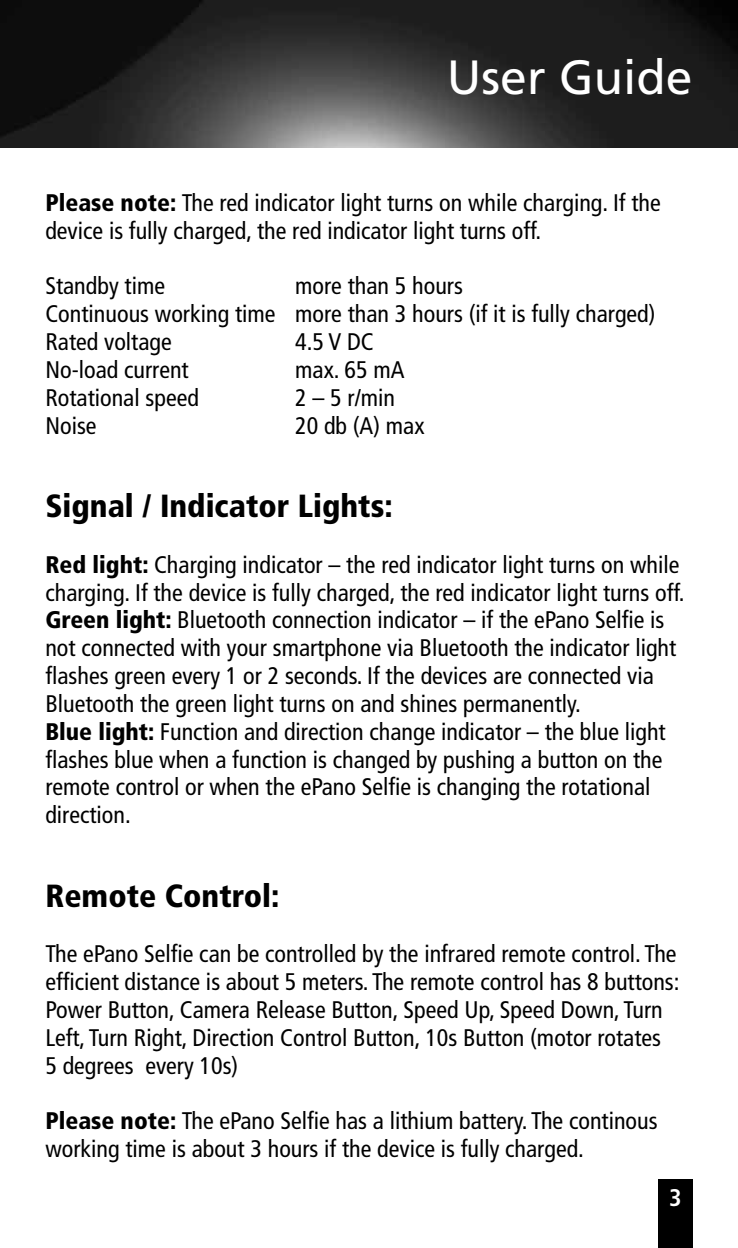
<style>
.page{position:relative;width:738px;height:1248px;background:#fff}
.page>*{position:absolute;margin:0;border:0;box-sizing:border-box;transform-origin:0 0}
.t1{font:48px "Frutiger";color:#fff}
.t2{font:900 condensed 32px "Frutiger";color:#000}
.t3{font:condensed 24px/28px "Frutiger";color:#000}
.t4{font:700 condensed 24px "Frutiger";color:#fff}
.s1{font-weight:900}
</style>
<div class="page">
<div style="left:658px;top:1179px;width:34px;height:68px;background:#000"></div>
<img style="left:0;top:0;width:737px;height:147px">
<h1 class="t1" style="left:446px;top:49px;width:247px">User Guide</h1>
<p class="t3" style="left:45px;top:189px;width:616px"><span class="s1">Please note:</span> The red indicator light turns on while charging. If the device is fully charged, the red indicator light turns off.</p>
<p class="t3" style="left:45px;top:272px;width:121px">Standby time</p>
<p class="t3" style="left:45px;top:272px;width:611px;text-indent:249px">more than 5 hours<br>Continuous working time more than 3 hours (if it is fully charged)<br>Rated voltage</p>
<p class="t3" style="left:295px;top:328px;width:80px">4.5 V DC</p>
<p class="t3" style="left:45px;top:356px;width:145px">No-load current</p>
<p class="t3" style="left:295px;top:356px;width:111px">max. 65 mA</p>
<p class="t3" style="left:45px;top:383px;width:155px">Rotational speed</p>
<p class="t3" style="left:295px;top:383px;width:101px">2 – 5 r/min</p>
<p class="t3" style="left:45px;top:411px;width:53px">Noise</p>
<p class="t3" style="left:295px;top:411px;width:131px">20 db (A) max</p>
<h2 class="t2" style="left:45px;top:486px;width:348px">Signal / Indicator Lights:</h2>
<p class="t3" style="left:45px;top:550px;width:640px"><span class="s1">Red light:</span> Charging indicator – the red indicator light turns on while charging. If the device is fully charged, the red indicator light turns off.<br><span class="s1">Green light:</span> Bluetooth connection indicator – if the ePano Selfie is not connected with your smartphone via Bluetooth the indicator light flashes green every 1 or 2 seconds. If the devices are connected via Bluetooth the green light turns on and shines permanently.<br><span class="s1">Blue light:</span> Function and direction change indicator – the blue light flashes blue when a function is changed by pushing a button on the remote control or when the ePano Selfie is changing the rotational direction.</p>
<h2 class="t2" style="left:45px;top:876px;width:235px">Remote Control:</h2>
<p class="t3" style="left:45px;top:940px;width:635px">The ePano Selfie can be controlled by the infrared remote control. The efficient distance is about 5 meters. The remote control has 8 buttons:<br>Power Button, Camera Release Button, Speed Up, Speed Down, Turn Left, Turn Right, Direction Control Button, 10s Button (motor rotates<br>5 degrees every 10s)</p>
<p class="t3" style="left:45px;top:1107px;width:613px"><span class="s1">Please note:</span> The ePano Selfie has a lithium battery. The continous working time is about 3 hours if the device is fully charged.</p>
<p class="t4" style="left:668px;top:1183px;width:14px">3</p>
</div>
